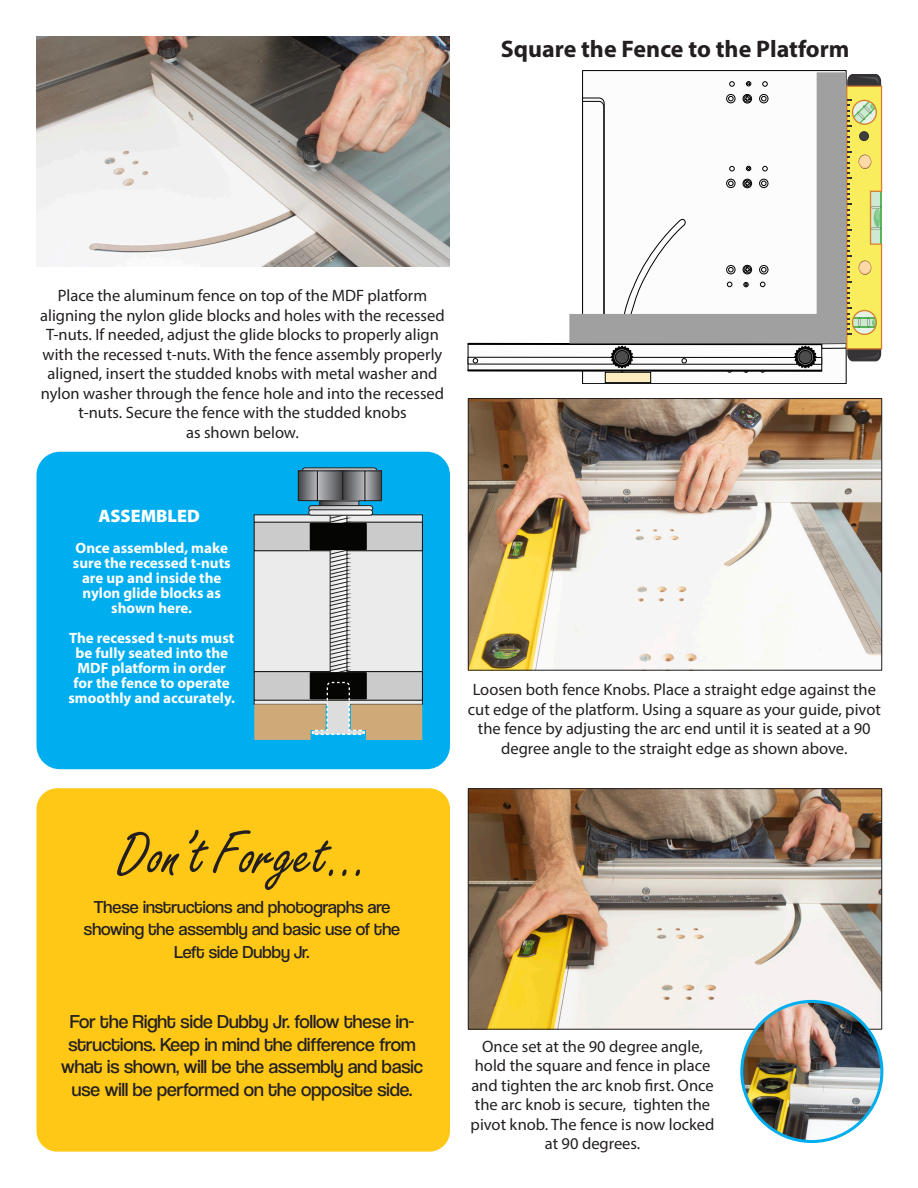
<style>
.page{position:relative;width:918px;height:1188px;background:#fff}
.page>*{position:absolute;margin:0;border:0;box-sizing:border-box;transform-origin:0 0}
.t1{font:63px "Freeze Normal";color:#231f20}
.t2{font:700 24px "Myriad Pro";color:#231f20}
.t3{font:19.5px/22.5px "Coolvetica Bk";color:#231f20;text-align:center}
.t4{font:18px/22.5px "Coolvetica Bk";color:#231f20;text-align:center}
.t5{font:900 18px "Myriad Pro";color:#fff}
.t6{font:16.5px/19.5px "Myriad Pro";color:#231f20;text-align:center}
.t7{font:700 15px/15px "Myriad Pro";color:#fff;text-align:center}
</style>
<div class="page">
<img style="left:37px;top:37px;width:413px;height:230px">
<img style="left:468px;top:398px;width:414px;height:273px">
<img style="left:468px;top:788px;width:414px;height:242px">
<img style="left:742px;top:1001px;width:140px;height:141px;border-radius:70px">
<div style="left:740px;top:1000px;width:143px;height:143px;border:3px solid #00aeef;border-radius:50%"></div>
<div style="left:605px;top:372px;width:46px;height:11px;background:#fcecc0"></div>
<div style="left:605px;top:372px;width:46px;height:11px;border:1px solid #000"></div>
<div style="left:468px;top:357px;width:354px;height:7px;border:1px solid #000"></div>
<div style="left:468px;top:370px;width:354px;height:1px;border:1px solid #000"></div>
<div style="left:468px;top:343px;width:354px;height:2px;border:1px solid #000"></div>
<div style="left:822px;top:343px;width:24px;height:6px;border:1px solid #000"></div>
<svg style="left:794px;top:346px;width:23px;height:22px"></svg>
<svg style="left:473px;top:358px;width:5px;height:5px"></svg>
<svg style="left:611px;top:343px;width:76px;height:29px"></svg>
<svg style="left:846px;top:74px;width:36px;height:287px;background:#d6cb62"></svg>
<div style="left:860px;top:262px;width:10px;height:11px;background:#ffdaa9;border-radius:50%"></div>
<svg style="left:569px;top:72px;width:277px;height:271px"></svg>
<div style="left:37px;top:452px;width:413px;height:317px;background:#00aeef;border-radius:23px"></div>
<svg style="left:302px;top:468px;width:75px;height:6px"></svg>
<div style="left:302px;top:468px;width:75px;height:7px;border:1px solid #231f20;border-radius:3px"></div>
<svg style="left:300px;top:473px;width:16px;height:26px"></svg>
<div style="left:298px;top:471px;width:20px;height:30px;border:1px solid #231f20"></div>
<svg style="left:344px;top:473px;width:19px;height:26px"></svg>
<div style="left:342px;top:471px;width:23px;height:30px;border:1px solid #231f20"></div>
<svg style="left:367px;top:473px;width:13px;height:26px"></svg>
<div style="left:365px;top:471px;width:17px;height:30px;border:1px solid #231f20"></div>
<svg style="left:319px;top:473px;width:22px;height:26px"></svg>
<div style="left:317px;top:471px;width:26px;height:30px;border:1px solid #231f20"></div>
<svg style="left:322px;top:503px;width:35px;height:1px"></svg>
<div style="left:320px;top:501px;width:39px;height:5px;border:1px solid #231f20"></div>
<div style="left:309px;top:505px;width:64px;height:6px;border:1px solid #231f20;border-radius:3px"></div>
<svg style="left:254px;top:506px;width:168px;height:234px;background:#bcbeba"></svg>
<div style="left:312px;top:730px;width:53px;height:5px;border:1px dashed #fdfefe;border-radius:2px"></div>
<div style="left:37px;top:788px;width:413px;height:364px;background:#ffc817;border-radius:21px"></div>
<h2 class="t2" style="left:501px;top:34px;width:350px">Square the Fence to the Platform</h2>
<p class="t6" style="left:40px;top:286px;width:406px">Place the aluminum fence on top of the MDF platform aligning the nylon glide blocks and holes with the recessed T-nuts. If needed, adjust the glide blocks to properly align with the recessed t-nuts. With the fence assembly properly aligned, insert the studded knobs with metal washer and nylon washer through the fence hole and into the recessed t-nuts. Secure the fence with the studded knobs<br>as shown below.</p>
<p class="t5" style="left:98px;top:504px;width:103px">ASSEMBLED</p>
<p class="t7" style="left:73px;top:540px;width:159px">Once assembled, make sure the recessed t-nuts are up and inside the nylon glide blocks as shown here.</p>
<p class="t7" style="left:68px;top:630px;width:168px">The recessed t-nuts must be fully seated into the<br>MDF platform in order for the fence to operate smoothly and accurately.</p>
<p class="t6" style="left:468px;top:680px;width:414px">Loosen both fence Knobs. Place a straight edge against the cut edge of the platform. Using a square as your guide, pivot the fence by adjusting the arc end until it is seated at a 90 degree angle to the straight edge as shown above.</p>
<h1 class="t1" style="left:117px;top:815px;width:251px">Don't Forget...</h1>
<p class="t4" style="left:84px;top:896px;width:318px">These instructions and photographs are showing the assembly and basic use of the<br>Left side Dubby Jr.</p>
<p class="t3" style="left:61px;top:1010px;width:363px">For the Right side Dubby Jr. follow these in&shy;structions. Keep in mind the difference from what is shown, will be the assembly and basic use will be performed on the opposite side.</p>
<p class="t6" style="left:471px;top:1036px;width:245px">Once set at the 90 degree angle, hold the square and fence in place and tighten the arc knob first. Once the arc knob is secure, tighten the pivot knob. The fence is now locked at 90 degrees.</p>
</div>
